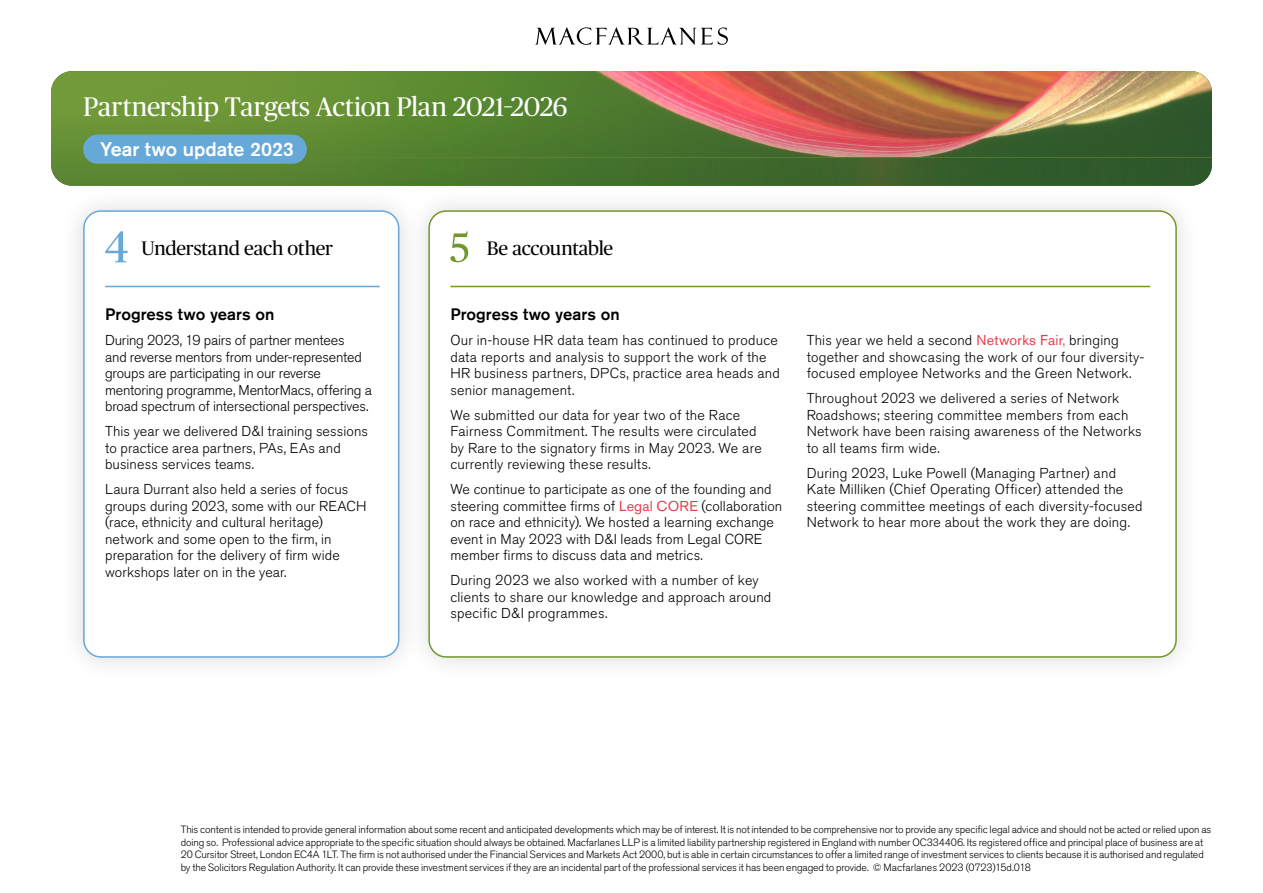
<style>
.page{position:relative;width:1263px;height:893px;background:#fff}
.page>*{position:absolute;margin:0;border:0;box-sizing:border-box;transform-origin:0 0}
.t1{font:26.85px "Publico Headline";letter-spacing:-.005em;color:#fff}
.t2{font:19.5px "Publico Headline";letter-spacing:-.015em;color:#000}
.t3{font:500 19.5px "Akzidenz Grotesk BQ";color:#fff}
.t4{font:500 16.5px "Akzidenz Grotesk BQ";letter-spacing:.005em;color:#000}
.t5{font:300 14.25px/16.5px "Akzidenz Grotesk BQ";letter-spacing:.01em;color:#000}
.t6{font:300 14.25px/16.5px "Akzidenz Grotesk BQ";letter-spacing:-.015em;color:#000}
.t7{font:300 10.5px/12.6px "Akzidenz Grotesk BQ";letter-spacing:-.01em;color:#000}
.s1{font-weight:400;color:#e83c4e}
.s2{color:#e83c4e}
</style>
<div class="page">
<svg style="left:535px;top:27px;width:193px;height:18px"></svg>
<div style="left:404px;top:187px;width:797px;height:495px;background:#fafafa"></div>
<div style="left:429px;top:211px;width:747px;height:446px;background:#fff;border-radius:17px"></div>
<div style="left:428px;top:210px;width:749px;height:448px;border:2px solid #72982d;border-radius:17px"></div>
<hr style="left:450px;top:286px;width:700px;height:1px;background:#72982d">
<svg style="left:450px;top:231px;width:18px;height:31px"></svg>
<div style="left:59px;top:187px;width:364px;height:495px;background:#f8f8f8"></div>
<div style="left:84px;top:211px;width:315px;height:446px;background:#fff;border-radius:17px"></div>
<div style="left:83px;top:210px;width:316px;height:448px;border:2px solid #66a8d8;border-radius:17px"></div>
<hr style="left:105px;top:286px;width:274px;height:1px;background:#66a8d8">
<svg style="left:105px;top:231px;width:23px;height:31px"></svg>
<div style="left:51px;top:71px;width:91px;height:37px;background:#719a3a"></div>
<img style="left:142px;top:71px;width:1070px;height:37px">
<svg style="left:51px;top:108px;width:1161px;height:78px;background:#617538"></svg>
<div style="left:83px;top:135px;width:224px;height:29px;background:#66a8d8;border-radius:15px"></div>
<h1 class="t1" style="left:83px;top:88px;width:486px">Partnership Targets Action Plan 2021–2026</h1>
<h2 class="t3" style="left:100px;top:137px;width:195px">Year two update 2023</h2>
<h2 class="t2" style="left:142px;top:234px;width:193px">Understand each other</h2>
<p class="t4" style="left:105px;top:304px;width:171px">Progress two years on</p>
<p class="t6" style="left:105px;top:332px;width:268px">During 2023, 19 pairs of partner mentees<br>and reverse mentors from under-represented groups are participating in our reverse mentoring programme, MentorMacs, offering a broad spectrum of intersectional perspectives.</p>
<p class="t5" style="left:105px;top:423px;width:264px">This year we delivered D&amp;I training sessions to practice area partners, PAs, EAs and business services teams.</p>
<p class="t5" style="left:105px;top:481px;width:263px">Laura Durrant also held a series of focus groups during 2023, some with our REACH (race, ethnicity and cultural heritage) network and some open to the firm, in preparation for the delivery of firm wide workshops later on in the year.</p>
<h2 class="t2" style="left:487px;top:234px;width:128px">Be accountable</h2>
<p class="t4" style="left:450px;top:304px;width:171px">Progress two years on</p>
<p class="t5" style="left:450px;top:332px;width:331px">Our in-house HR data team has continued to produce data reports and analysis to support the work of the HR business partners, DPCs, practice area heads and senior management.</p>
<p class="t5" style="left:450px;top:407px;width:313px">We submitted our data for year two of the Race Fairness Commitment. The results were circulated by Rare to the signatory firms in May 2023. We are currently reviewing these results.</p>
<p class="t5" style="left:450px;top:481px;width:333px">We continue to participate as one of the founding and steering committee firms of <span class="s1">Legal CORE</span> (collaboration on race and ethnicity). We hosted a learning exchange event in May 2023 with D&amp;I leads from Legal CORE member firms to discuss data and metrics.</p>
<p class="t5" style="left:450px;top:572px;width:322px">During 2023 we also worked with a number of key clients to share our knowledge and approach around specific D&amp;I programmes.</p>
<p class="t5" style="left:807px;top:332px;width:339px">This year we held a second <span class="s1">Networks Fair</span><span class="s2">,</span> bringing together and showcasing the work of our four diversity&shy;focused employee Networks and the Green Network.</p>
<p class="t5" style="left:807px;top:390px;width:337px">Throughout 2023 we delivered a series of Network Roadshows; steering committee members from each Network have been raising awareness of the Networks to all teams firm wide.</p>
<p class="t5" style="left:807px;top:465px;width:337px">During 2023, Luke Powell (Managing Partner) and Kate Milliken (Chief Operating Officer) attended the steering committee meetings of each diversity-focused Network to hear more about the work they are doing.</p>
<p class="t7" style="left:181px;top:823px;width:1032px">This content is intended to provide general information about some recent and anticipated developments which may be of interest. It is not intended to be comprehensive nor to provide any specific legal advice and should not be acted or relied upon as doing so. Professional advice appropriate to the specific situation should always be obtained. Macfarlanes LLP is a limited liability partnership registered in England with number OC334406. Its registered office and principal place of business are at 20 Cursitor Street, London EC4A 1LT. The firm is not authorised under the Financial Services and Markets Act 2000, but is able in certain circumstances to offer a limited range of investment services to clients because it is authorised and regulated by the Solicitors Regulation Authority. It can provide these investment services if they are an incidental part of the professional services it has been engaged to provide. © Macfarlanes 2023 (0723)15d.018</p>
</div>
